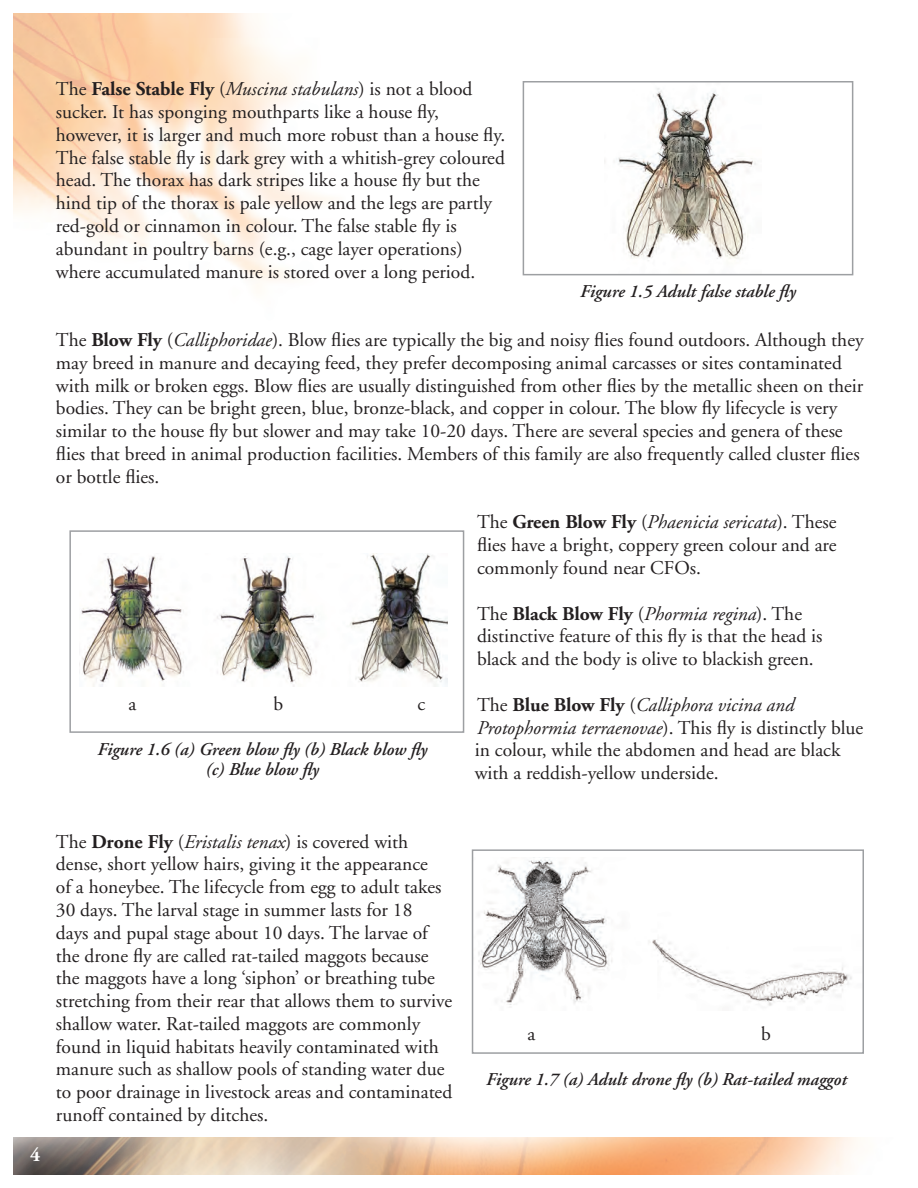
<style>
.page{position:relative;width:918px;height:1188px;background:#fff}
.page>*{position:absolute;margin:0;border:0;box-sizing:border-box;transform-origin:0 0}
.body_text{font:19.5px/22.8px "Adobe Garamond";color:#231f20}
.bullet{font:19.5px/22.8px "Adobe Garamond";color:#231f20}
.t1{font:700 19.5px "Adobe Garamond";color:#fff}
.figure_text{font:italic 600 18px "Adobe Garamond";color:#231f20}
.s1{font-weight:700}
.s2{font-style:italic}
</style>
<div class="page">
<img style="left:14px;top:14px;width:316px;height:267px">
<img style="left:14px;top:1137px;width:843px;height:37px">
<img style="left:79px;top:554px;width:369px;height:132px">
<div style="left:69px;top:530px;width:395px;height:203px;border:2px solid #9d9fa2"></div>
<img style="left:618px;top:88px;width:138px;height:173px">
<div style="left:523px;top:81px;width:330px;height:194px;border:2px solid #9d9fa2"></div>
<img style="left:478px;top:857px;width:374px;height:149px">
<div style="left:472px;top:849px;width:392px;height:205px;border:2px solid #9d9fa2"></div>
<p class="body_text" style="left:56px;top:78px;width:418px">The <span class="s1">False Stable Fly</span> (<span class="s2">Muscina stabulans</span>) is not a blood sucker. It has sponging mouthparts like a house fly,</p>
<p class="body_text" style="left:56px;top:124px;width:451px">however, it is larger and much more robust than a house fly.<br>The false stable fly is dark grey with a whitish-grey coloured head. The thorax has dark stripes like a house fly but the hind tip of the thorax is pale yellow and the legs are partly</p>
<p class="body_text" style="left:56px;top:215px;width:421px">red-gold or cinnamon in colour. The false stable fly is abundant in poultry barns (e.g., cage layer operations) where accumulated manure is stored over a long period.</p>
<p class="figure_text" style="left:580px;top:281px;width:217px">Figure 1.5 Adult false stable fly</p>
<p class="body_text" style="left:56px;top:329px;width:809px">The <span class="s1">Blow Fly</span> (<span class="s2">Calliphoridae</span>). Blow flies are typically the big and noisy flies found outdoors. Although they may breed in manure and decaying feed, they prefer decomposing animal carcasses or sites contaminated with milk or broken eggs. Blow flies are usually distinguished from other flies by the metallic sheen on their bodies. They can be bright green, blue, bronze-black, and copper in colour. The blow fly lifecycle is very similar to the house fly but slower and may take 10-20 days. There are several species and genera of these flies that breed in animal production facilities. Members of this family are also frequently called cluster flies or bottle flies.</p>
<p class="bullet" style="left:477px;top:511px;width:361px;text-align:justify">The <span class="s1">Green Blow Fly</span> (<span class="s2">Phaenicia sericata</span>). These flies have a bright, coppery green colour and are commonly found near CFOs.</p>
<p class="bullet" style="left:477px;top:602px;width:347px">The <span class="s1">Black Blow Fly</span> (<span class="s2">Phormia regina</span>). The distinctive feature of this fly is that the head is black and the body is olive to blackish green.</p>
<p class="bullet" style="left:475px;top:694px;width:390px">The <span class="s1">Blue Blow Fly</span> (<span class="s2">Calliphora vicina and Protophormia terraenovae</span>). This fly is distinctly blue in colour, while the abdomen and head are black with a reddish-yellow underside.</p>
<p class="body_text" style="left:128px;top:693px;width:9px">a</p>
<p class="body_text" style="left:273px;top:693px;width:11px">b</p>
<p class="body_text" style="left:418px;top:693px;width:9px">c</p>
<p class="figure_text" style="left:98px;top:740px;width:331px">Figure 1.6 (a) Green blow fly (b) Black blow fly</p>
<p class="figure_text" style="left:206px;top:759px;width:115px">(c) Blue blow fly</p>
<p class="t1" style="left:30px;top:1145px;width:12px">4</p>
<p class="body_text" style="left:56px;top:830px;width:398px">The <span class="s1">Drone Fly</span> (<span class="s2">Eristalis tenax</span>) is covered with dense, short yellow hairs, giving it the appearance<br>of a honeybee. The lifecycle from egg to adult takes 30 days. The larval stage in summer lasts for 18<br>days and pupal stage about 10 days. The larvae of the drone fly are called rat-tailed maggots because the maggots have a long ‘siphon’ or breathing tube stretching from their rear that allows them to survive shallow water. Rat-tailed maggots are commonly found in liquid habitats heavily contaminated with manure such as shallow pools of standing water due to poor drainage in livestock areas and contaminated runoff contained by ditches.</p>
<p class="body_text" style="left:527px;top:1023px;width:9px">a</p>
<p class="body_text" style="left:761px;top:1023px;width:11px">b</p>
<p class="figure_text" style="left:486px;top:1069px;width:362px">Figure 1.7 (a) Adult drone fly (b) Rat-tailed maggot</p>
</div>
